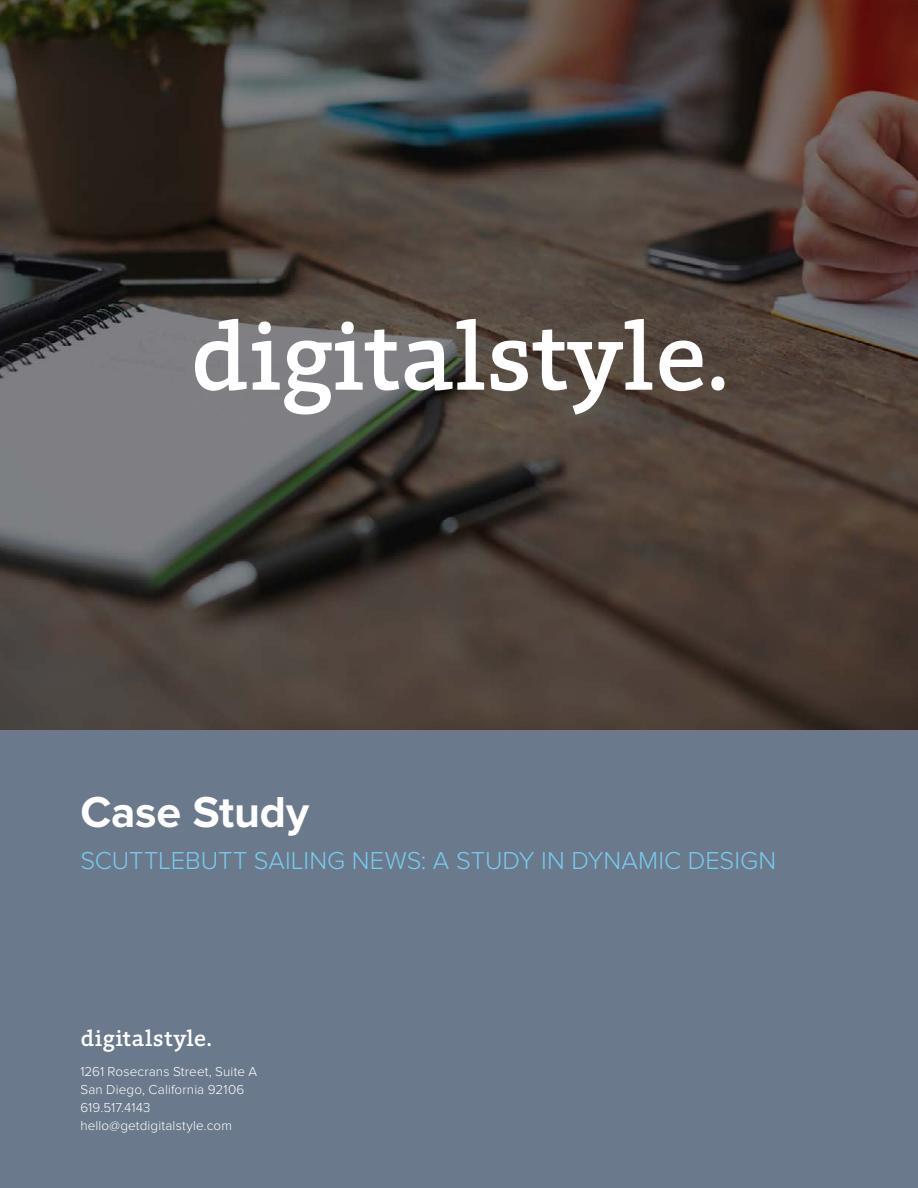
<style>
.page{position:relative;width:918px;height:1188px;background:#fff}
.page>*{position:absolute;margin:0;border:0;box-sizing:border-box;transform-origin:0 0}
.t1{font:500 95.7px "Foro";color:#fff}
.t2{font:700 44.85px "Proxima Nova";letter-spacing:-.005em;color:#fff}
.t3{font:300 25.35px "Proxima Nova";color:#76cbef}
.t4{font:500 22.5px "Foro";letter-spacing:.02em;color:#fff}
.t5{font:300 13.5px/18px "Proxima Nova";letter-spacing:.01em;color:#fff}
</style>
<div class="page">
<div style="left:0;top:729px;width:918px;height:459px;background:#6a798b"></div>
<img style="left:0;top:0;width:918px;height:730px">
<h1 class="t1" style="left:190px;top:295px;width:540px">digitalstyle.</h1>
<h2 class="t2" style="left:80px;top:792px;width:230px">Case Study</h2>
<h3 class="t3" style="left:80px;top:849px;width:697px">SCUTTLEBUTT SAILING NEWS: A STUDY IN DYNAMIC DESIGN</h3>
<h3 class="t4" style="left:80px;top:1024px;width:133px">digitalstyle.</h3>
<p class="t5" style="left:80px;top:1063px;width:178px">1261 Rosecrans Street, Suite A<br>San Diego, California 92106<br>619.517.4143 hello@getdigitalstyle.com</p>
</div>
